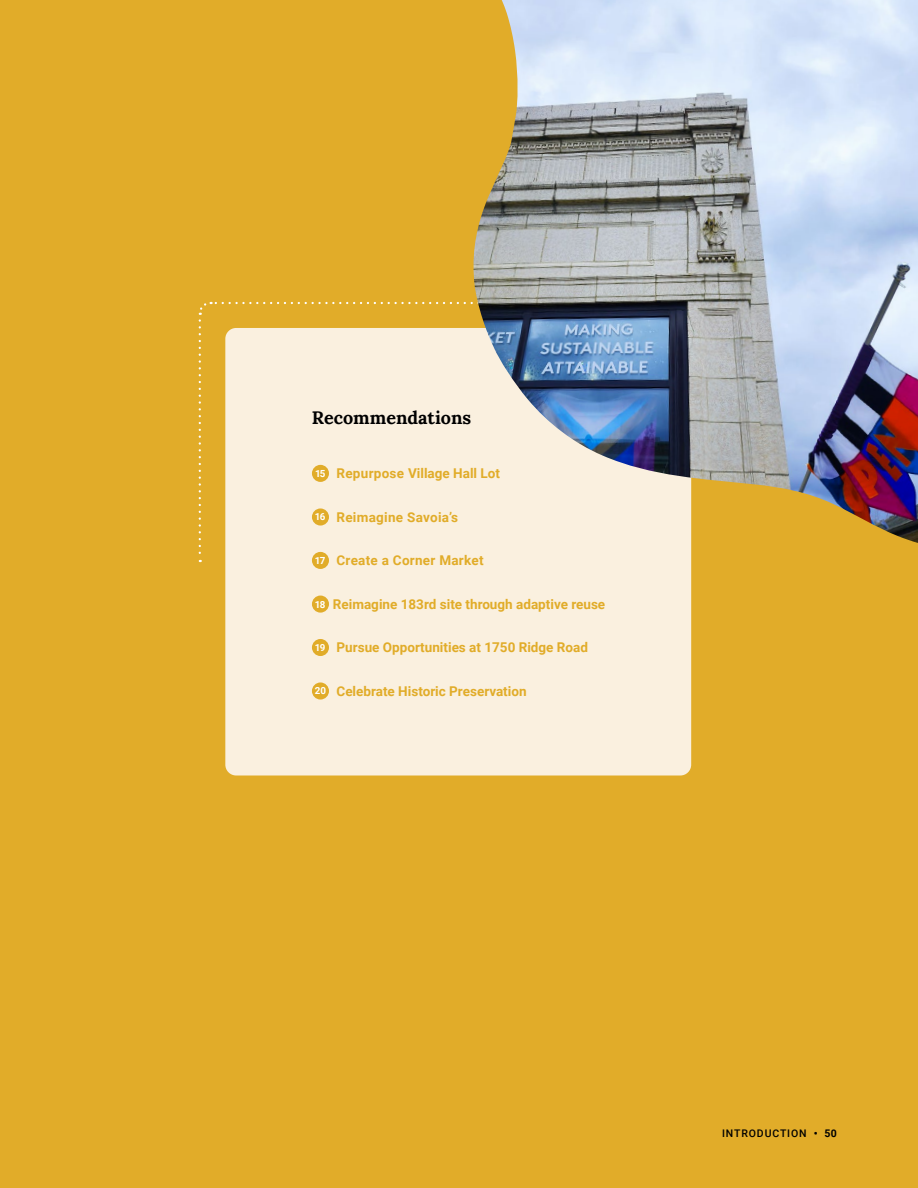
<style>
.page{position:relative;width:918px;height:1188px;background:#e1ac29}
.page>*{position:absolute;margin:0;border:0;box-sizing:border-box;transform-origin:0 0}
.t1{font:700 18px "Lora";color:#000}
.t2{font:700 13.5px "Roboto";color:#e1ac29}
.t3{font:700 13.5px "Roboto";letter-spacing:.02em;color:#e1ac29}
.t4{font:500 10.5px "Roboto";letter-spacing:.085em;color:#000}
.s1{font-size:9.75px;color:#fff}
.s2{font-weight:900}
.s3{font-weight:700}
</style>
<div class="page">
<div style="left:225px;top:328px;width:466px;height:448px;background:#faf0df;border-radius:11px"></div>
<svg style="left:198px;top:301px;width:274px;height:261px"></svg>
<div style="left:312px;top:465px;width:17px;height:17px;background:#e1ac29;border-radius:50%"></div>
<div style="left:312px;top:508px;width:17px;height:18px;background:#e1ac29;border-radius:50%"></div>
<div style="left:312px;top:552px;width:17px;height:17px;background:#e1ac29;border-radius:50%"></div>
<div style="left:312px;top:596px;width:17px;height:17px;background:#e1ac29;border-radius:50%"></div>
<div style="left:312px;top:639px;width:17px;height:17px;background:#e1ac29;border-radius:50%"></div>
<div style="left:312px;top:682px;width:17px;height:18px;background:#e1ac29;border-radius:50%"></div>
<img style="left:472px;top:0;width:446px;height:543px">
<h1 class="t1" style="left:312px;top:403px;width:161px">Recommendations</h1>
<p class="t2" style="left:315px;top:464px;width:187px"><span class="s1">15</span> Repurpose Village Hall Lot</p>
<p class="t3" style="left:315px;top:508px;width:145px"><span class="s1">16</span> Reimagine Savoia’s</p>
<p class="t3" style="left:315px;top:551px;width:170px"><span class="s1">17</span> Create a Corner Market</p>
<p class="t2" style="left:315px;top:595px;width:292px"><span class="s1">18</span> Reimagine 183rd site through adaptive reuse</p>
<p class="t2" style="left:315px;top:638px;width:275px"><span class="s1">19</span> Pursue Opportunities at 1750 Ridge Road</p>
<p class="t2" style="left:315px;top:682px;width:213px"><span class="s1">20</span> Celebrate Historic Preservation</p>
<p class="t4" style="left:722px;top:1126px;width:116px">INTRODUCTION <span class="s2">•</span> <span class="s3">50</span></p>
</div>
